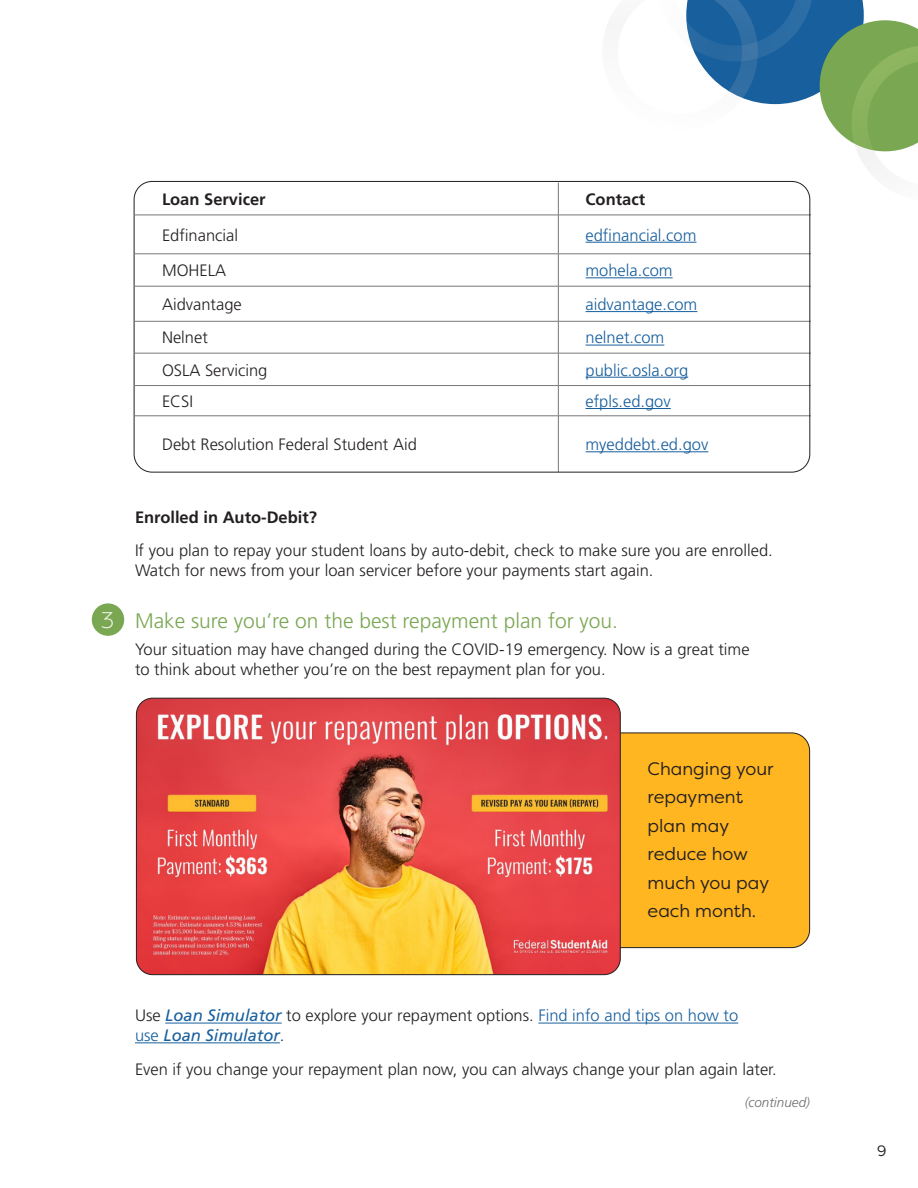
<style>
.page{position:relative;width:918px;height:1188px;background:#fff}
.page>*{position:absolute;margin:0;border:0;box-sizing:border-box;transform-origin:0 0}
.Headline{font:300 22.5px "Filson Pro";color:#fff}
.Subhead3{font:300 21px "Frutiger LT Std";color:#7aa752}
.Header_3{font:18px/28.5px "Filson Pro";color:#231f20}
.Body{font:300 16.5px/19.8px "Frutiger LT Std";color:#231f20}
.Body-2{font:300 16.5px "Frutiger LT Std";color:#175f9d}
.sub_head_bold{font:700 16.5px "Frutiger LT Std";color:#231f20}
.Body-3{font:700 16.5px "Frutiger LT Std";color:#231f20}
.t1{font:15px "Filson Pro";color:#231f20}
.t2{font:italic 300 13.5px "Frutiger LT Std";color:#6c6d70}
.s1{font-weight:400;font-style:italic;color:#175f9d}
.s2{color:#175f9d}
</style>
<div class="page">
<svg style="left:585px;top:0;width:333px;height:183px"></svg>
<hr style="left:165px;top:1023px;width:117px;height:1px;background:#175f9d">
<hr style="left:538px;top:1023px;width:200px;height:1px;background:#175f9d">
<hr style="left:135px;top:1042px;width:145px;height:1px;background:#175f9d">
<svg style="left:135px;top:183px;width:676px;height:289px"></svg>
<hr style="left:558px;top:183px;width:1px;height:32px;background:#77777a">
<hr style="left:135px;top:215px;width:423px;height:1px;background:#77777a">
<hr style="left:558px;top:215px;width:253px;height:1px;background:#77777a">
<hr style="left:558px;top:215px;width:1px;height:39px;background:#77777a">
<hr style="left:135px;top:254px;width:423px;height:1px;background:#77777a">
<hr style="left:558px;top:254px;width:253px;height:1px;background:#77777a">
<hr style="left:558px;top:254px;width:1px;height:32px;background:#77777a">
<hr style="left:135px;top:286px;width:423px;height:1px;background:#77777a">
<hr style="left:558px;top:286px;width:253px;height:1px;background:#77777a">
<hr style="left:558px;top:286px;width:1px;height:35px;background:#77777a">
<hr style="left:135px;top:321px;width:423px;height:1px;background:#77777a">
<hr style="left:558px;top:321px;width:253px;height:1px;background:#77777a">
<hr style="left:558px;top:321px;width:1px;height:32px;background:#77777a">
<hr style="left:135px;top:353px;width:423px;height:1px;background:#77777a">
<hr style="left:558px;top:353px;width:253px;height:1px;background:#77777a">
<hr style="left:558px;top:353px;width:1px;height:32px;background:#77777a">
<hr style="left:135px;top:385px;width:423px;height:1px;background:#77777a">
<hr style="left:558px;top:385px;width:253px;height:1px;background:#77777a">
<hr style="left:558px;top:386px;width:1px;height:30px;background:#77777a">
<hr style="left:135px;top:416px;width:423px;height:1px;background:#77777a">
<hr style="left:558px;top:416px;width:253px;height:1px;background:#77777a">
<hr style="left:558px;top:416px;width:1px;height:56px;background:#77777a">
<hr style="left:586px;top:242px;width:110px;height:1px;background:#175f9d">
<hr style="left:586px;top:277px;width:87px;height:1px;background:#175f9d">
<hr style="left:586px;top:311px;width:111px;height:1px;background:#175f9d">
<hr style="left:586px;top:345px;width:78px;height:1px;background:#175f9d">
<hr style="left:586px;top:377px;width:102px;height:1px;background:#175f9d">
<hr style="left:586px;top:408px;width:85px;height:1px;background:#175f9d">
<hr style="left:586px;top:451px;width:122px;height:1px;background:#175f9d">
<div style="left:92px;top:603px;width:32px;height:33px;background:#7aa752;border-radius:50%"></div>
<div style="left:567px;top:733px;width:243px;height:215px;background:#ffb620;border-radius:18px"></div>
<div style="left:567px;top:733px;width:243px;height:215px;border:1px solid #231f20;border-radius:18px"></div>
<img style="left:136px;top:698px;width:483px;height:277px">
<div style="left:136px;top:698px;width:485px;height:277px;border:1px solid #231f20;border-radius:16px"></div>
<p class="Body-3" style="left:162px;top:189px;width:105px">Loan Servicer</p>
<p class="Body-3" style="left:586px;top:189px;width:61px">Contact</p>
<p class="Body" style="left:162px;top:225px;width:78px">Edfinancial</p>
<p class="Body-2" style="left:586px;top:226px;width:112px">edfinancial.com</p>
<p class="Body" style="left:162px;top:261px;width:66px">MOHELA</p>
<p class="Body-2" style="left:586px;top:261px;width:89px">mohela.com</p>
<p class="Body" style="left:162px;top:295px;width:81px">Aidvantage</p>
<p class="Body-2" style="left:586px;top:295px;width:113px">aidvantage.com</p>
<p class="Body" style="left:162px;top:328px;width:47px">Nelnet</p>
<p class="Body-2" style="left:586px;top:328px;width:80px">nelnet.com</p>
<p class="Body" style="left:162px;top:360px;width:107px">OSLA Servicing</p>
<p class="Body-2" style="left:586px;top:361px;width:104px">public.osla.org</p>
<p class="Body" style="left:162px;top:392px;width:33px">ECSI</p>
<p class="Body-2" style="left:586px;top:392px;width:87px">efpls.ed.gov</p>
<p class="Body" style="left:162px;top:435px;width:256px">Debt Resolution Federal Student Aid</p>
<p class="Body-2" style="left:586px;top:435px;width:124px">myeddebt.ed.gov</p>
<p class="Headline" style="left:101px;top:606px;width:15px">3</p>
<p class="sub_head_bold" style="left:135px;top:507px;width:184px">Enrolled in Auto-Debit?</p>
<p class="Body" style="left:135px;top:541px;width:639px">If you plan to repay your student loans by auto-debit, check to make sure you are enrolled.<br>Watch for news from your loan servicer before your payments start again.</p>
<p class="Subhead3" style="left:135px;top:609px;width:485px">Make sure you’re on the best repayment plan for you.</p>
<p class="Body" style="left:135px;top:639px;width:616px">Your situation may have changed during the COVID-19 emergency. Now is a great time to think about whether you’re on the best repayment plan for you.</p>
<p class="Header_3" style="left:648px;top:754px;width:128px">Changing your repayment plan may reduce how much you pay each month.</p>
<p class="Body" style="left:135px;top:1006px;width:605px">Use <span class="s1">Loan Simulator</span> to explore your repayment options. <span class="s2">Find info and tips on how to use</span> <span class="s1">Loan Simulator</span>.</p>
<p class="Body" style="left:135px;top:1059px;width:643px">Even if you change your repayment plan now, you can always change your plan again later.</p>
<p class="t2" style="left:745px;top:1095px;width:67px">(continued)</p>
<p class="t1" style="left:877px;top:1141px;width:11px">9</p>
</div>
